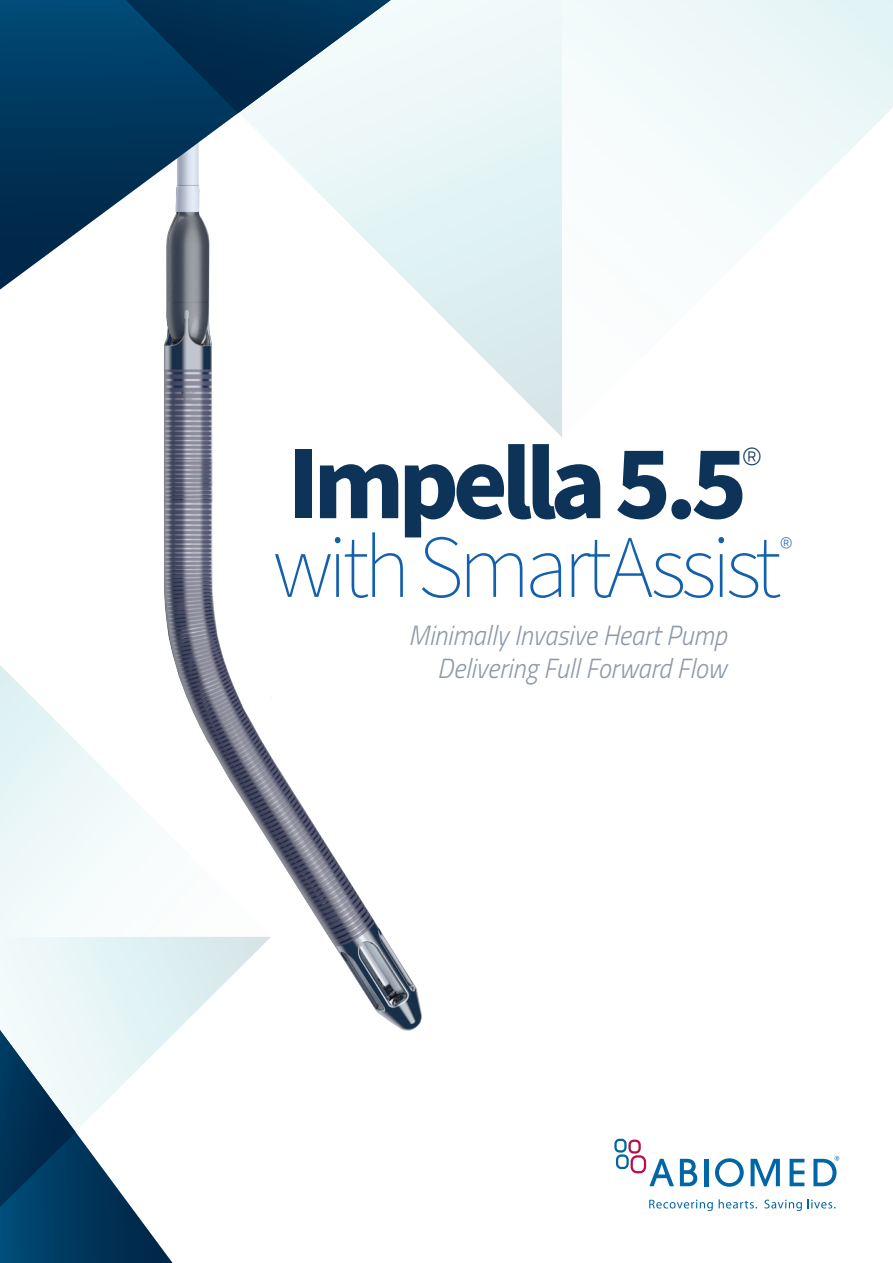
<style>
.page{position:relative;width:893px;height:1263px;background:#fff}
.page>*{position:absolute;margin:0;border:0;box-sizing:border-box;transform-origin:0 0}
.t1{font:700 106.05px "Source Sans Pro";letter-spacing:-.06em;color:#0d3458}
.t2{font:200 89.4px "Source Sans Pro";letter-spacing:-.06em;color:#1360ac}
.t3{font:100 33.6px "Titillium Web";color:#0d3458}
.t4{font:italic 300 27.75px/33.3px "Titillium Web";color:#8f9aa8;text-align:right;scale:.94 1}
.t5{font:100 21.15px "Titillium Web";color:#1360ac}
</style>
<div class="page">
<img style="left:164px;top:438px;width:258px;height:593px">
<svg style="left:0;top:936px;width:271px;height:98px"></svg>
<svg style="left:0;top:665px;width:271px;height:271px"></svg>
<svg style="left:0;top:1030px;width:173px;height:233px"></svg>
<svg style="left:680px;top:1159px;width:17px;height:27px"></svg>
<hr style="left:704px;top:1159px;width:4px;height:27px;background:#0066a5">
<svg style="left:715px;top:1158px;width:29px;height:29px"></svg>
<svg style="left:751px;top:1159px;width:29px;height:27px"></svg>
<svg style="left:790px;top:1159px;width:14px;height:27px"></svg>
<svg style="left:614px;top:1139px;width:60px;height:47px"></svg>
<svg style="left:649px;top:1199px;width:64px;height:12px"></svg>
<svg style="left:719px;top:1199px;width:38px;height:9px"></svg>
<svg style="left:764px;top:1199px;width:38px;height:12px"></svg>
<svg style="left:808px;top:1199px;width:27px;height:9px"></svg>
<svg style="left:813px;top:1156px;width:26px;height:30px"></svg>
<svg style="left:164px;top:0;width:398px;height:438px"></svg>
<svg style="left:562px;top:0;width:331px;height:233px"></svg>
<svg style="left:0;top:0;width:391px;height:290px"></svg>
<svg style="left:126px;top:0;width:265px;height:113px"></svg>
<h1 class="t1" style="left:287px;top:411px;width:462px">Impella 5.5</h1>
<p class="t3" style="left:741px;top:435px;width:23px">®</p>
<h2 class="t2" style="left:273px;top:507px;width:510px">with SmartAssist</h2>
<p class="t5" style="left:779px;top:529px;width:15px">®</p>
<p class="t4" style="left:409px;top:617px;width:340px">Minimally Invasive Heart Pump<br>Delivering Full Forward Flow</p>
</div>
